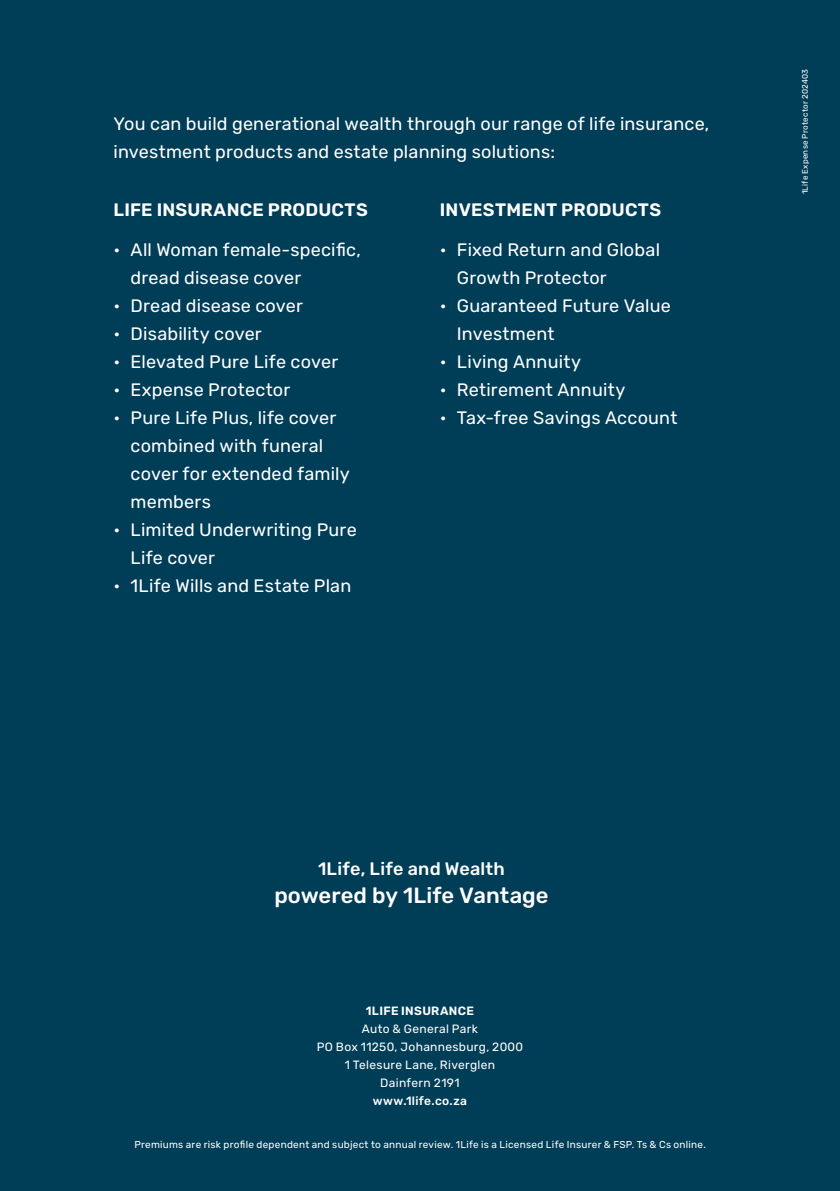
<style>
.page{position:relative;width:840px;height:1191px;background:#fff}
.page>*{position:absolute;margin:0;border:0;box-sizing:border-box;transform-origin:0 0}
.t1{font:500 22px "Rubik";letter-spacing:.005em;color:#fff}
.t2{font:18px/28px "Rubik";letter-spacing:.01em;color:#fff}
.t3{font:600 18px "Rubik";letter-spacing:.015em;color:#fff}
.t4{font:500 18px "Rubik";letter-spacing:.015em;color:#fff}
.t5{font:12px/18px "Rubik";letter-spacing:.025em;color:#fff;text-align:center}
.t6{font:500 12px "Rubik";letter-spacing:.03em;color:#fff}
.t7{font:600 12px "Rubik";letter-spacing:.025em;color:#fff}
.t8{font:10px "Rubik";letter-spacing:.025em;color:#fff}
.t9{font:8px "Rubik";letter-spacing:.03em;color:#fff}
</style>
<div class="page">
<div style="left:0;top:0;width:839px;height:1191px;background:#003d57"></div>
<p class="t2" style="left:113px;top:110px;width:597px">You can build generational wealth through our range of life insurance, investment products and estate planning solutions:</p>
<p class="t3" style="left:113px;top:200px;width:255px">LIFE INSURANCE PRODUCTS</p>
<p class="t2" style="left:130px;top:236px;width:232px;text-indent:-17px">• All Woman female-specific, dread disease cover</p>
<p class="t2" style="left:113px;top:292px;width:191px">• Dread disease cover</p>
<p class="t2" style="left:113px;top:320px;width:150px">• Disability cover</p>
<p class="t2" style="left:113px;top:348px;width:226px">• Elevated Pure Life cover</p>
<p class="t2" style="left:113px;top:376px;width:178px">• Expense Protector</p>
<p class="t2" style="left:130px;top:404px;width:221px;text-indent:-17px">• Pure Life Plus, life cover combined with funeral cover for extended family members</p>
<p class="t2" style="left:130px;top:516px;width:228px;text-indent:-17px">• Limited Underwriting Pure<br>Life cover</p>
<p class="t2" style="left:113px;top:572px;width:239px">• 1Life Wills and Estate Plan</p>
<p class="t3" style="left:439px;top:200px;width:223px">INVESTMENT PRODUCTS</p>
<p class="t2" style="left:456px;top:236px;width:204px;text-indent:-17px">• Fixed Return and Global<br>Growth Protector</p>
<p class="t2" style="left:456px;top:292px;width:215px;text-indent:-17px">• Guaranteed Future Value<br>Investment</p>
<p class="t2" style="left:439px;top:348px;width:142px">• Living Annuity</p>
<p class="t2" style="left:439px;top:376px;width:187px">• Retirement Annuity</p>
<p class="t2" style="left:439px;top:404px;width:239px">• Tax-free Savings Account</p>
<p class="t9" style="left:800px;top:194px;width:127px;rotate:-90deg">1Life Expense Protector 202403</p>
<p class="t4" style="left:318px;top:858px;width:188px">1Life, Life and Wealth</p>
<p class="t1" style="left:274px;top:883px;width:275px">powered by 1Life Vantage</p>
<p class="t7" style="left:365px;top:1004px;width:110px">1LIFE INSURANCE</p>
<p class="t5" style="left:316px;top:1020px;width:208px">Auto &amp; General Park<br>PO Box 11250, Johannesburg, 2000<br>1 Telesure Lane, Riverglen<br>Dainfern 2191</p>
<p class="t6" style="left:373px;top:1094px;width:95px">www.1life.co.za</p>
<p class="t8" style="left:134px;top:1138px;width:572px">Premiums are risk profile dependent and subject to annual review. 1Life is a Licensed Life Insurer &amp; FSP. Ts &amp; Cs online.</p>
</div>
